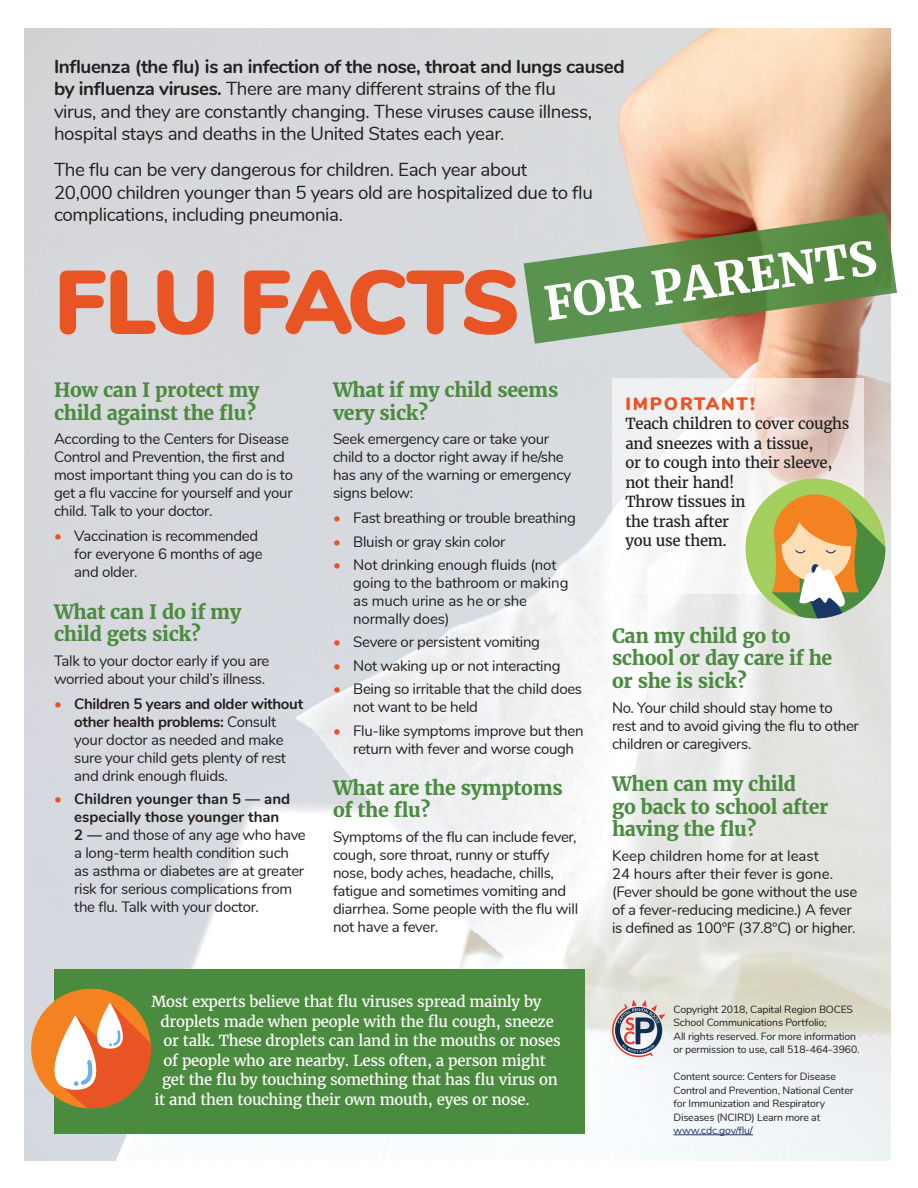
<style>
.page{position:relative;width:918px;height:1188px;background:#fff}
.page>*{position:absolute;margin:0;border:0;box-sizing:border-box;transform-origin:0 0}
.t1{font:900 90px "Nunito";letter-spacing:-.04em;color:#e85424}
.title__2{font:700 46.5px "Merriweather";color:#fff}
.question{font:700 19.5px/22.5px "Merriweather";letter-spacing:-.015em;color:#4b8b3f}
.body{font:700 19.5px/22.5px "Merriweather";letter-spacing:-.015em;color:#4b8b3f}
.intro{font:18.75px/22.5px "Nunito";letter-spacing:-.02em;color:#231f20}
.sidebar__subhead{font:900 18px "Nunito";letter-spacing:.1em;color:#e85424}
.body-2{font:15px/18px "Nunito";letter-spacing:-.02em;color:#231f20}
.body__bullets{font:15px/18px "Nunito";letter-spacing:-.02em;color:#231f20}
.sidebar__body{font:15px "Merriweather";letter-spacing:-.02em;color:#fff}
.sidebar__body-2{font:15px/19.5px "Merriweather";letter-spacing:-.02em;color:#231f20}
.copyright{font:10.5px/13.5px "Nunito";letter-spacing:-.015em;color:#231f20}
.s1{font-weight:700}
.s2{color:#e85424}
.s3{color:#193667}
</style>
<div class="page">
<img style="left:25px;top:28px;width:866px;height:1132px">
<div style="left:54px;top:970px;width:531px;height:164px;background:#4b8b3f"></div>
<svg style="left:612px;top:378px;width:252px;height:216px;fill:#f5f3f3"></svg>
<hr style="left:674px;top:1135px;width:79px;height:1px;background:#193667">
<svg style="left:612px;top:999px;width:53px;height:58px"></svg>
<svg style="left:524px;top:213px;width:373px;height:131px;background:#889a6a"></svg>
<div style="left:746px;top:478px;width:139px;height:140px;background:#a3cf5e;border-radius:50%"></div>
<svg style="left:772px;top:494px;width:113px;height:124px;background:#c3ad6e"></svg>
<svg style="left:28px;top:989px;width:123px;height:119px;background:#da9866"></svg>
<p class="intro" style="left:54px;top:54px;width:572px"><span class="s1">Influenza (the flu) is an infection of the nose, throat and lungs caused by influenza viruses.</span> There are many different strains of the flu<br>virus, and they are constantly changing. These viruses cause illness, hospital stays and deaths in the United States each year.</p>
<p class="intro" style="left:54px;top:158px;width:540px">The flu can be very dangerous for children. Each year about<br>20,000 children younger than 5 years old are hospitalized due to flu complications, including pneumonia.</p>
<h1 class="t1" style="left:54px;top:236px;width:468px">FLU FACTS</h1>
<h1 class="title__2" style="left:541px;top:273px;width:336px;rotate:-8deg">FOR PARENTS</h1>
<h2 class="question" style="left:54px;top:379px;width:207px">How can I protect my child against the flu?</h2>
<p class="body-2" style="left:54px;top:429px;width:241px">According to the Centers for Disease Control and Prevention, the first and most important thing you can do is to get a flu vaccine for yourself and your child. Talk to your doctor.</p>
<p class="body__bullets" style="left:74px;top:526px;width:190px;text-indent:-20px"><span class="s2">•</span> Vaccination is recommended for everyone 6 months of age and older.</p>
<h2 class="question" style="left:54px;top:600px;width:189px">What can I do if my child gets sick?</h2>
<p class="body-2" style="left:54px;top:651px;width:217px">Talk to your doctor early if you are worried about your child’s illness.</p>
<p class="body__bullets" style="left:74px;top:694px;width:230px;text-indent:-20px"><span class="s2">•</span> <span class="s1">Children 5 years and older without other health problems:</span> Consult your doctor as needed and make sure your child gets plenty of rest and drink enough fluids.</p>
<p class="body__bullets" style="left:74px;top:789px;width:233px;text-indent:-20px"><span class="s2">•</span> <span class="s1">Children younger than 5 — and especially those younger than<br>2 —</span> and those of any age who have a long-term health condition such as asthma or diabetes are at greater risk for serious complications from the flu. Talk with your doctor.</p>
<h2 class="question" style="left:333px;top:379px;width:227px">What if my child seems very sick?</h2>
<p class="body-2" style="left:333px;top:429px;width:240px">Seek emergency care or take your child to a doctor right away if he/she has any of the warning or emergency signs below:</p>
<p class="body__bullets" style="left:333px;top:508px;width:244px"><span class="s2">•</span> Fast breathing or trouble breathing</p>
<p class="body__bullets" style="left:333px;top:532px;width:174px"><span class="s2">•</span> Bluish or gray skin color</p>
<p class="body__bullets" style="left:353px;top:555px;width:217px;text-indent:-20px"><span class="s2">•</span> Not drinking enough fluids (not going to the bathroom or making as much urine as he or she normally does)</p>
<p class="body__bullets" style="left:333px;top:632px;width:209px"><span class="s2">•</span> Severe or persistent vomiting</p>
<p class="body__bullets" style="left:333px;top:656px;width:229px"><span class="s2">•</span> Not waking up or not interacting</p>
<p class="body__bullets" style="left:353px;top:679px;width:230px;text-indent:-20px"><span class="s2">•</span> Being so irritable that the child does not want to be held</p>
<p class="body__bullets" style="left:353px;top:721px;width:232px;text-indent:-20px"><span class="s2">•</span> Flu-like symptoms improve but then return with fever and worse cough</p>
<h2 class="question" style="left:333px;top:776px;width:231px">What are the symptoms of the flu?</h2>
<p class="body-2" style="left:333px;top:827px;width:247px">Symptoms of the flu can include fever, cough, sore throat, runny or stuffy nose, body aches, headache, chills, fatigue and sometimes vomiting and diarrhea. Some people with the flu will not have a fever.</p>
<p class="sidebar__body" style="left:152px;top:992px;width:392px">Most experts believe that flu viruses spread mainly by</p>
<p class="sidebar__body" style="left:160px;top:1011px;width:395px">droplets made when people with the flu cough, sneeze</p>
<p class="sidebar__body" style="left:164px;top:1031px;width:399px">or talk. These droplets can land in the mouths or noses</p>
<p class="sidebar__body" style="left:164px;top:1050px;width:384px">of people who are nearby. Less often, a person might</p>
<p class="sidebar__body" style="left:162px;top:1070px;width:397px">get the flu by touching something that has flu virus on</p>
<p class="sidebar__body" style="left:154px;top:1089px;width:377px">it and then touching their own mouth, eyes or nose.</p>
<h3 class="sidebar__subhead" style="left:626px;top:390px;width:131px">IMPORTANT!</h3>
<p class="sidebar__body-2" style="left:626px;top:414px;width:226px">Teach children to cover coughs and sneezes with a tissue,<br>or to cough into their sleeve, not their hand!<br>Throw tissues in<br>the trash after<br>you use them.</p>
<p class="body" style="left:612px;top:624px;width:222px">Can my child go to school or day care if he or she is sick?</p>
<p class="body-2" style="left:612px;top:698px;width:248px">No. Your child should stay home to rest and to avoid giving the flu to other children or caregivers.</p>
<h2 class="question" style="left:612px;top:773px;width:218px">When can my child<br>go back to school after having the flu?</h2>
<p class="body-2" style="left:612px;top:846px;width:247px">Keep children home for at least<br>24 hours after their fever is gone. (Fever should be gone without the use of a fever-reducing medicine.) A fever is defined as 100°F (37.8°C) or higher.</p>
<p class="copyright" style="left:674px;top:1002px;width:188px">Copyright 2018, Capital Region BOCES School Communications Portfolio;<br>All rights reserved. For more information or permission to use, call 518-464-3960.</p>
<p class="copyright" style="left:674px;top:1069px;width:181px">Content source: Centers for Disease<br>Control and Prevention, National Center for Immunization and Respiratory<br>Diseases (NCIRD) Learn more at <span class="s3">www.cdc.gov/flu/</span></p>
</div>
